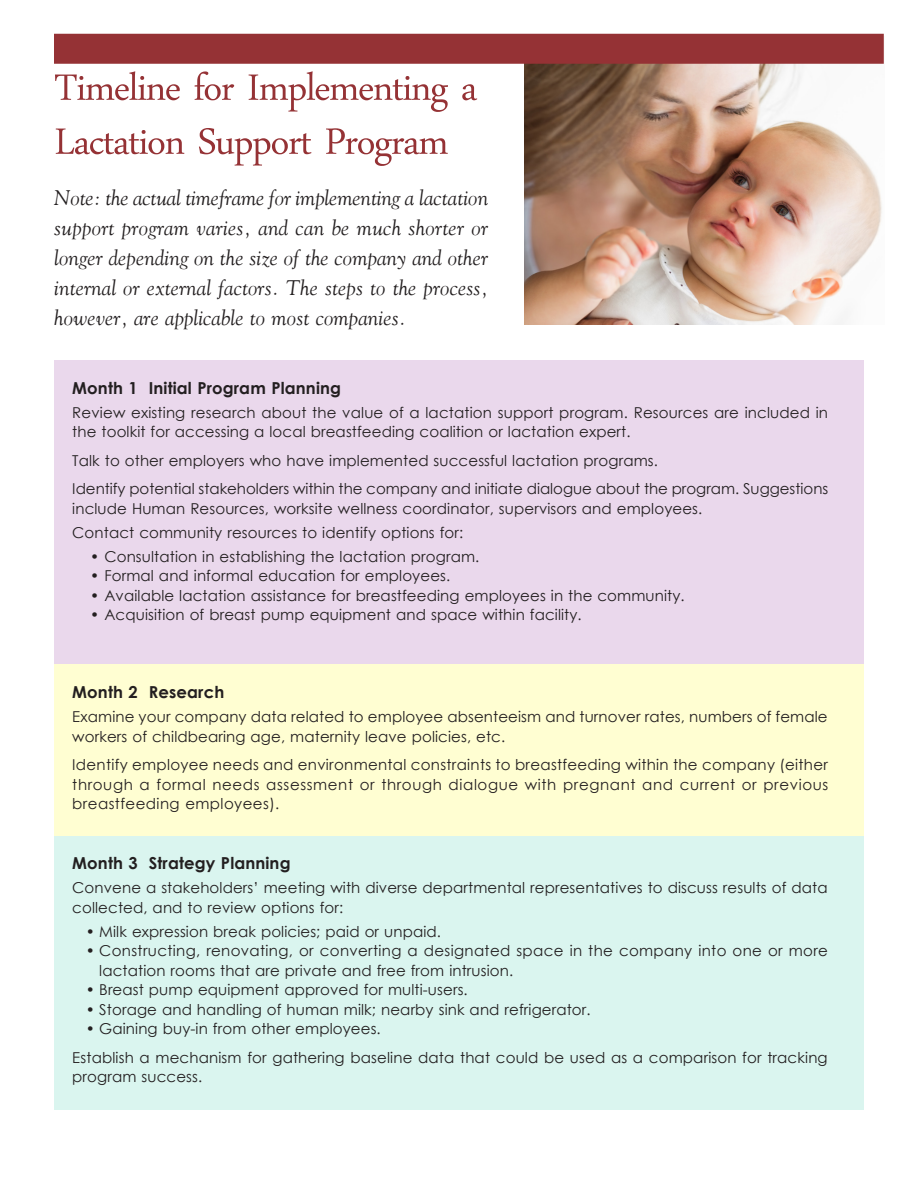
<style>
.page{position:relative;width:918px;height:1188px;background:#fff}
.page>*{position:absolute;margin:0;border:0;box-sizing:border-box;transform-origin:0 0}
.List_Paragraph{font:54px/54px "Daun Penh";letter-spacing:-.025em;color:#953235}
.t1{font:italic 21px/30px "Goudy";letter-spacing:.01em;color:#231f20;text-align:justify}
.t2{font:700 16.5px "Century Gothic";letter-spacing:.01em;color:#231f20}
.List_Paragraph-2{font:15px/19.5px "Century Gothic";letter-spacing:.01em;color:#231f20}
</style>
<div class="page">
<div style="left:54px;top:835px;width:810px;height:275px;background:#daf5ef"></div>
<div style="left:54px;top:663px;width:810px;height:172px;background:#fffed2"></div>
<div style="left:54px;top:360px;width:810px;height:303px;background:#ead8ec"></div>
<img style="left:524px;top:64px;width:358px;height:260px">
<div style="left:54px;top:34px;width:830px;height:30px;background:#953235"></div>
<p class="List_Paragraph" style="left:54px;top:54px;width:424px">Timeline for Implementing a<br>Lactation Support Program</p>
<p class="t1" style="left:54px;top:182px;width:435px">Note: the actual timeframe for implementing a lactation support program varies, and can be much shorter or longer depending on the size of the company and other internal or external factors. The steps to the process, however, are applicable to most companies.</p>
<p class="t2" style="left:72px;top:375px;width:270px">Month 1 Initial Program Planning</p>
<p class="List_Paragraph-2" style="left:72px;top:402px;width:757px">Review existing research about the value of a lactation support program. Resources are included in the toolkit for accessing a local breastfeeding coalition or lactation expert.</p>
<p class="List_Paragraph-2" style="left:72px;top:450px;width:587px">Talk to other employers who have implemented successful lactation programs.</p>
<p class="List_Paragraph-2" style="left:72px;top:479px;width:758px">Identify potential stakeholders within the company and initiate dialogue about the program. Suggestions include Human Resources, worksite wellness coordinator, supervisors and employees.</p>
<p class="List_Paragraph-2" style="left:72px;top:522px;width:393px">Contact community resources to identify options for:</p>
<p class="List_Paragraph-2" style="left:90px;top:546px;width:391px">• Consultation in establishing the lactation program.</p>
<p class="List_Paragraph-2" style="left:90px;top:566px;width:362px">• Formal and informal education for employees.</p>
<p class="List_Paragraph-2" style="left:90px;top:585px;width:596px">• Available lactation assistance for breastfeeding employees in the community.</p>
<p class="List_Paragraph-2" style="left:90px;top:605px;width:493px">• Acquisition of breast pump equipment and space within facility.</p>
<p class="t2" style="left:72px;top:680px;width:153px">Month 2 Research</p>
<p class="List_Paragraph-2" style="left:72px;top:707px;width:757px">Examine your company data related to employee absenteeism and turnover rates, numbers of female workers of childbearing age, maternity leave policies, etc.</p>
<p class="List_Paragraph-2" style="left:72px;top:755px;width:758px;text-align:justify">Identify employee needs and environmental constraints to breastfeeding within the company (either through a formal needs assessment or through dialogue with pregnant and current or previous breastfeeding employees).</p>
<p class="t2" style="left:72px;top:851px;width:220px">Month 3 Strategy Planning</p>
<p class="List_Paragraph-2" style="left:72px;top:878px;width:757px">Convene a stakeholders’ meeting with diverse departmental representatives to discuss results of data collected, and to review options for:</p>
<p class="List_Paragraph-2" style="left:86px;top:921px;width:357px">• Milk expression break policies; paid or unpaid.</p>
<p class="List_Paragraph-2" style="left:99px;top:941px;width:730px;text-indent:-13px">• Constructing, renovating, or converting a designated space in the company into one or more lactation rooms that are private and free from intrusion.</p>
<p class="List_Paragraph-2" style="left:86px;top:980px;width:383px">• Breast pump equipment approved for multi-users.</p>
<p class="List_Paragraph-2" style="left:86px;top:999px;width:506px">• Storage and handling of human milk; nearby sink and refrigerator.</p>
<p class="List_Paragraph-2" style="left:86px;top:1019px;width:296px">• Gaining buy-in from other employees.</p>
<p class="List_Paragraph-2" style="left:72px;top:1047px;width:757px">Establish a mechanism for gathering baseline data that could be used as a comparison for tracking program success.</p>
</div>
